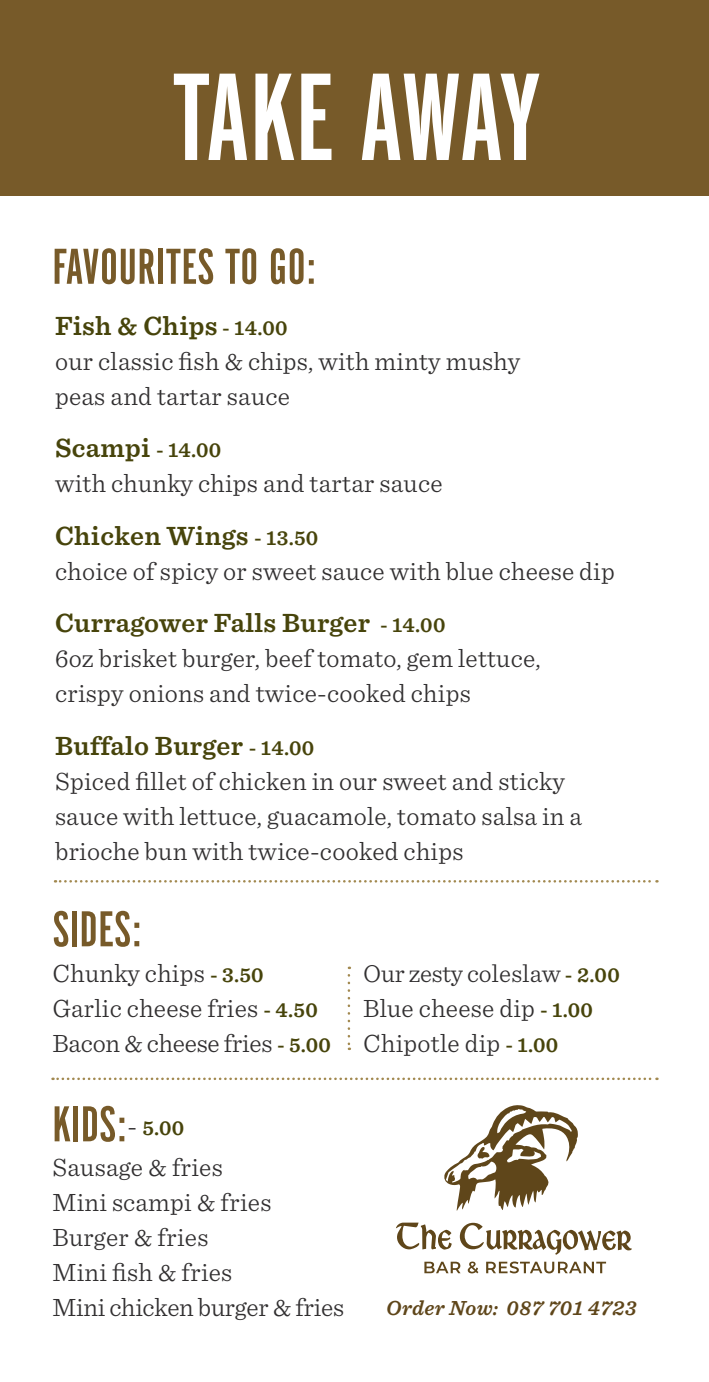
<style>
.page{position:relative;width:709px;height:1382px;background:#fff}
.page>*{position:absolute;margin:0;border:0;box-sizing:border-box;transform-origin:0 0}
.price{font:129.5px "Alternate Gothic Pro No One";letter-spacing:-.005em;color:#fff}
.price-2{font:52.5px "Alternate Gothic Pro No One";letter-spacing:.015em;color:#775a29}
.price-3{font:600 27.5px "Sentinel";letter-spacing:.015em;color:#47440b}
.price-4{font:300 26.25px/35px "Sentinel";letter-spacing:.01em;color:#312f30}
.price-5{font:300 25.75px "Sentinel";letter-spacing:-.01em;color:#312f30}
.price-6{font:italic 600 21.25px "Sentinel";letter-spacing:.025em;color:#5f461a}
.s1{font-size:21.25px}
.s2{font-weight:600;font-size:21.25px;color:#47440b}
.s3{font-family:"Sentinel";font-weight:300;font-size:26.25px;color:#312f30}
.s4{font-family:"Sentinel";font-weight:600;font-size:21.25px;color:#47440b}
</style>
<div class="page">
<div style="left:0;top:0;width:709px;height:195px;background:#775a29"></div>
<svg style="left:348px;top:975px;width:2px;height:75px"></svg>
<svg style="left:396px;top:1223px;width:56px;height:27px"></svg>
<svg style="left:460px;top:1223px;width:171px;height:32px"></svg>
<svg style="left:444px;top:1105px;width:134px;height:106px"></svg>
<svg style="left:424px;top:1262px;width:36px;height:11px"></svg>
<svg style="left:468px;top:1261px;width:10px;height:12px"></svg>
<svg style="left:486px;top:1261px;width:120px;height:12px"></svg>
<svg style="left:55px;top:880px;width:602px;height:3px"></svg>
<svg style="left:52px;top:1078px;width:605px;height:2px"></svg>
<p class="price" style="left:173px;top:34px;width:370px">TAKE AWAY</p>
<p class="price-2" style="left:52px;top:233px;width:265px">FAVOURITES TO GO:</p>
<p class="price-3" style="left:55px;top:304px;width:234px">Fish &amp; Chips <span class="s1">- 14.00</span></p>
<p class="price-4" style="left:55px;top:342px;width:467px">our classic fish &amp; chips, with minty mushy peas and tartar sauce</p>
<p class="price-3" style="left:55px;top:427px;width:168px">Scampi <span class="s1">- 14.00</span></p>
<p class="price-4" style="left:55px;top:464px;width:389px">with chunky chips and tartar sauce</p>
<p class="price-3" style="left:55px;top:514px;width:265px">Chicken Wings <span class="s1">- 13.50</span></p>
<p class="price-4" style="left:55px;top:552px;width:561px">choice of spicy or sweet sauce with blue cheese dip</p>
<p class="price-3" style="left:55px;top:602px;width:392px">Curragower Falls Burger <span class="s1">- 14.00</span></p>
<p class="price-4" style="left:55px;top:639px;width:487px">6oz brisket burger, beef tomato, gem lettuce, crispy onions and twice-cooked chips</p>
<p class="price-3" style="left:55px;top:724px;width:261px">Buffalo Burger <span class="s1">- 14.00</span></p>
<p class="price-4" style="left:55px;top:762px;width:528px">Spiced fillet of chicken in our sweet and sticky sauce with lettuce, guacamole, tomato salsa in a brioche bun with twice-cooked chips</p>
<p class="price-2" style="left:52px;top:895px;width:91px">SIDES:</p>
<p class="price-4" style="left:52px;top:954px;width:280px">Chunky chips <span class="s2">- 3.50<br></span>Garlic cheese fries <span class="s2">- 4.50<br></span>Bacon &amp; cheese fries <span class="s2">- 5.00</span></p>
<p class="price-5" style="left:363px;top:954px;width:258px">Our zesty coleslaw <span class="s2">- 2.00</span></p>
<p class="price-4" style="left:363px;top:989px;width:231px">Blue cheese dip <span class="s2">- 1.00<br></span>Chipotle dip <span class="s2">- 1.00</span></p>
<p class="price-2" style="left:52px;top:1090px;width:133px">KIDS:<span class="s3">-</span> <span class="s4">5.00</span></p>
<p class="price-4" style="left:52px;top:1148px;width:293px">Sausage &amp; fries<br>Mini scampi &amp; fries<br>Burger &amp; fries<br>Mini fish &amp; fries<br>Mini chicken burger &amp; fries</p>
<p class="price-6" style="left:386px;top:1291px;width:252px">Order Now: 087 701 4723</p>
</div>
